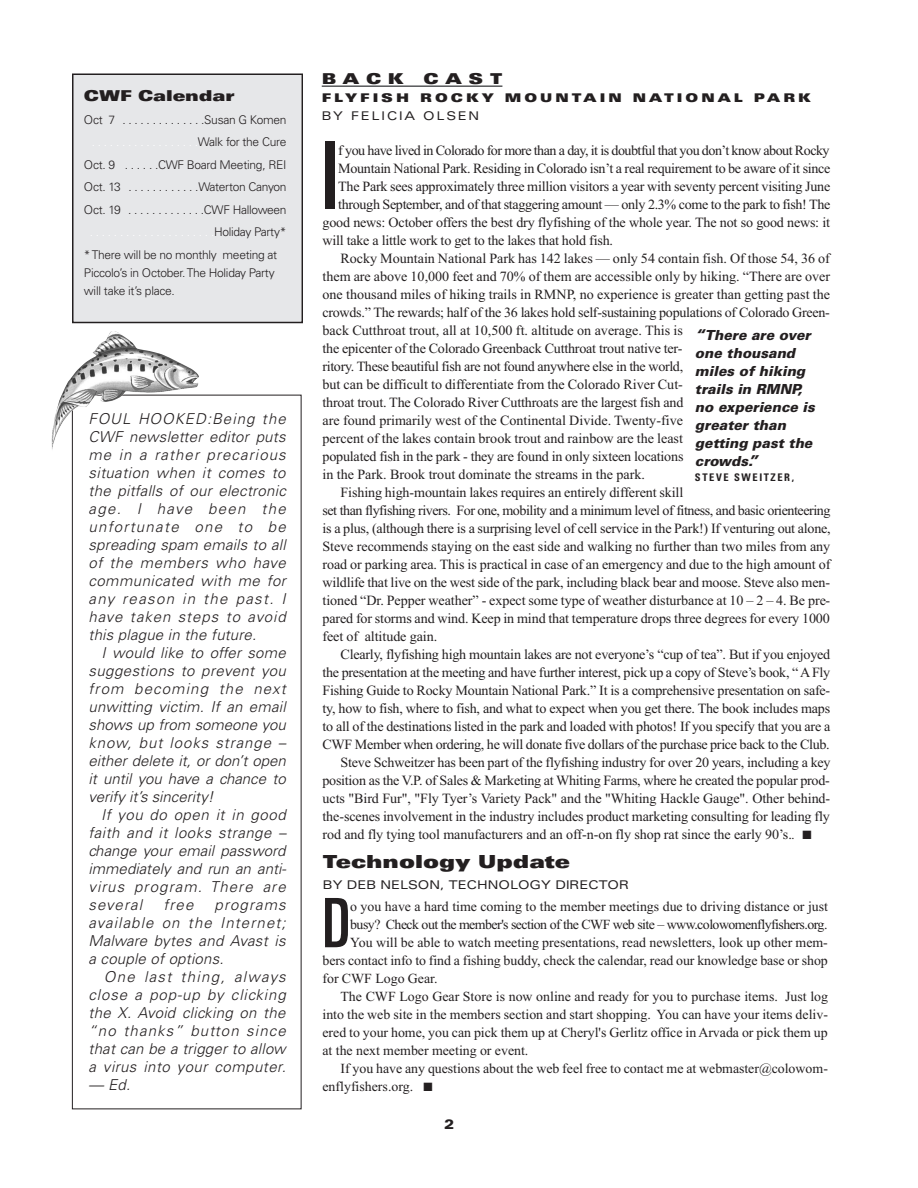
<style>
.page{position:relative;width:918px;height:1188px;background:#fff}
.page>*{position:absolute;margin:0;border:0;box-sizing:border-box;transform-origin:0 0}
.t1{font:ultra-condensed 93.9px "Univers";color:#231f20}
.t2{font:ultra-condensed 68.25px "Univers";color:#231f20}
.t3{font:900 expanded 18px "Univers";color:#231f20}
.t4{font:italic 300 15px/18px "Univers";letter-spacing:.015em;color:#231f20;text-align:justify}
.t5{font:900 expanded 15px "Univers";letter-spacing:-.005em;color:#231f20}
.t6{font:14.1px "Times New Roman";letter-spacing:-.015em;color:#231f20}
.t7{font:14.1px "Times New Roman";letter-spacing:-.035em;color:#231f20}
.t8{font:14.1px "Times New Roman";letter-spacing:-.04em;color:#231f20}
.t9{font:13.8px "Times New Roman";color:#231f20}
.t10{font:italic 900 13.8px/18px "Univers";color:#231f20}
.t11{font:13.8px "Times New Roman";letter-spacing:-.04em;color:#231f20}
.t12{font:900 expanded 13.5px "Univers";color:#231f20}
.t13{font:300 12px/22.5px "Univers";letter-spacing:-.025em;color:#231f20;text-align:justify}
.t14{font:900 expanded 12px "Univers";letter-spacing:.25em;color:#231f20}
.t15{font:expanded 12px "Univers";color:#231f20}
.t16{font:expanded 12px "Univers";letter-spacing:.15em;color:#231f20}
.t17{font:700 condensed 10.5px "Univers";letter-spacing:.15em;color:#231f20}
.s1{font-style:italic}
.s2{font-size:15px}
</style>
<div class="page">
<div style="left:74px;top:75px;width:228px;height:247px;background:#e6e7e9"></div>
<div style="left:72px;top:74px;width:231px;height:249px;border:2px solid #231f20"></div>
<div style="left:72px;top:395px;width:230px;height:714px;border:1px solid #231f20"></div>
<img style="left:51px;top:331px;width:148px;height:121px">
<hr style="left:322px;top:85px;width:180px;height:2px;background:#57585a">
<p class="t5" style="left:84px;top:87px;width:152px">CWF Calendar</p>
<p class="t13" style="left:84px;top:108px;width:204px">Oct 7 ..............SusanGKomen</p>
<p class="t13" style="left:84px;top:153px;width:204px">Oct. 9 . . . . . .CWF Board Meeting, REI Oct. 13 . . . . . . . . . . . .Waterton Canyon Oct. 19 . . . . . . . . . . . . .CWF Halloween</p>
<p class="t13" style="left:84px;top:246px;width:195px;line-height:18px;text-align:left">*There will be no monthly meeting at<br>Piccolo’s in October.The Holiday Party will take it’s place.</p>
<p class="t4" style="left:88px;top:410px;width:199px">FOUL HOOKED:Being the CWF newsletter editor puts me in a rather precarious situation when it comes to the pitfalls of our electronic age. I have been the unfortunate one to be spreading spam emails to all of the members who have communicated with me for any reason in the past. I have taken steps to avoid this plague in the future.</p>
<p class="t4" style="left:88px;top:644px;width:199px;text-indent:13px">I would like to offer some suggestions to prevent you from becoming the next unwitting victim. If an email shows up from someone you know, but looks strange – either delete it, or don’t open it until you have a chance to verify it’s sincerity!</p>
<p class="t4" style="left:88px;top:806px;width:200px;text-indent:13px">If you do open it in good faith and it looks strange – change your email password immediately and run an anti&shy;virus program. There are several</p>
<p class="t4" style="left:163px;top:896px;width:32px">free</p>
<p class="t4" style="left:88px;top:896px;width:199px;text-indent:126px">programs available on the Internet; Malware bytes and Avast is a couple of options.</p>
<p class="t4" style="left:88px;top:968px;width:199px;text-indent:15px">One last thing, always close a pop-up by clicking the X. Avoid clicking on the “no thanks” button since that can be a trigger to allow a virus into your computer.</p>
<p class="t4" style="left:89px;top:1076px;width:43px">— Ed.</p>
<p class="t5" style="left:322px;top:70px;width:84px">BACK</p>
<p class="t5" style="left:424px;top:70px;width:80px">CAST</p>
<p class="t14" style="left:322px;top:91px;width:491px">FLYFISH ROCKY MOUNTAIN NATIONAL PARK</p>
<p class="t16" style="left:322px;top:109px;width:159px">BY FELICIA OLSEN</p>
<h1 class="t1" style="left:322px;top:122px;width:17px">I</h1>
<p class="t8" style="left:338px;top:141px;width:493px">f you have lived in Colorado for more than a day, it is doubtful that you don’t know about Rocky</p>
<p class="t6" style="left:338px;top:159px;width:494px">Mountain National Park. Residing in Colorado isn’t a real requirement to be aware of it since</p>
<p class="t6" style="left:338px;top:177px;width:494px">The Park sees approximately three million visitors a year with seventy percent visiting June</p>
<p class="t6" style="left:338px;top:195px;width:494px">through September, and of that staggering amount — only 2.3% come to the park to fish! The</p>
<p class="t6" style="left:322px;top:213px;width:509px">good news: October offers the best dry flyfishing of the whole year. The not so good news: it</p>
<p class="t6" style="left:322px;top:231px;width:292px">will take a little work to get to the lakes that hold fish.</p>
<p class="t6" style="left:341px;top:249px;width:491px">Rocky Mountain National Park has 142 lakes — only 54 contain fish. Of those 54, 36 of</p>
<p class="t6" style="left:322px;top:267px;width:509px">them are above 10,000 feet and 70% of them are accessible only by hiking. “There are over</p>
<p class="t6" style="left:322px;top:285px;width:509px">one thousand miles of hiking trails in RMNP, no experience is greater than getting past the</p>
<p class="t6" style="left:322px;top:303px;width:509px">crowds.” The rewards; half of the 36 lakes hold self-sustaining populations of Colorado Green-</p>
<p class="t6" style="left:322px;top:321px;width:362px">back Cutthroat trout, all at 10,500 ft. altitude on average. This is</p>
<p class="t6" style="left:322px;top:339px;width:362px">the epicenter of the Colorado Greenback Cutthroat trout native ter-</p>
<p class="t6" style="left:322px;top:357px;width:362px">ritory. These beautiful fish are not found anywhere else in the world,</p>
<p class="t6" style="left:322px;top:375px;width:362px">but can be difficult to differentiate from the Colorado River Cut-</p>
<p class="t6" style="left:322px;top:393px;width:362px">throat trout. The Colorado River Cutthroats are the largest fish and</p>
<p class="t6" style="left:322px;top:411px;width:362px">are found primarily west of the Continental Divide. Twenty-five</p>
<p class="t6" style="left:322px;top:429px;width:362px">percent of the lakes contain brook trout and rainbow are the least</p>
<p class="t6" style="left:322px;top:447px;width:362px">populated fish in the park - they are found in only sixteen locations</p>
<p class="t6" style="left:322px;top:465px;width:324px">in the Park. Brook trout dominate the streams in the park.</p>
<p class="t6" style="left:341px;top:483px;width:344px">Fishing high-mountain lakes requires an entirely different skill</p>
<p class="t7" style="left:322px;top:501px;width:509px">set than flyfishing rivers. For one, mobility and a minimum level of fitness, and basic orienteering</p>
<p class="t6" style="left:322px;top:519px;width:510px">is a plus, (although there is a surprising level of cell service in the Park!) If venturing out alone,</p>
<p class="t6" style="left:322px;top:537px;width:509px">Steve recommends staying on the east side and walking no further than two miles from any</p>
<p class="t6" style="left:322px;top:555px;width:509px">road or parking area. This is practical in case of an emergency and due to the high amount of</p>
<p class="t6" style="left:322px;top:573px;width:509px">wildlife that live on the west side of the park, including black bear and moose. Steve also men-</p>
<p class="t6" style="left:322px;top:591px;width:509px">tioned “Dr. Pepper weather” - expect some type of weather disturbance at 10 – 2 – 4. Be pre-</p>
<p class="t6" style="left:322px;top:609px;width:509px">pared for storms and wind. Keep in mind that temperature drops three degrees for every 1000</p>
<p class="t6" style="left:322px;top:627px;width:116px">feet of altitude gain.</p>
<p class="t6" style="left:341px;top:645px;width:491px">Clearly, flyfishing high mountain lakes are not everyone’s “cup of tea”. But if you enjoyed</p>
<p class="t6" style="left:323px;top:663px;width:509px">the presentation at the meeting and have further interest, pick up a copy of Steve’s book, “AFly</p>
<p class="t6" style="left:323px;top:681px;width:509px">Fishing Guide to Rocky Mountain National Park.” It is a comprehensive presentation on safe-</p>
<p class="t6" style="left:323px;top:699px;width:509px">ty, how to fish, where to fish, and what to expect when you get there. The book includes maps</p>
<p class="t6" style="left:323px;top:717px;width:509px">to all of the destinations listed in the park and loaded with photos! If you specify that you are a</p>
<p class="t6" style="left:323px;top:735px;width:509px">CWF Member when ordering, he will donate five dollars of the purchase price back to the Club.</p>
<p class="t6" style="left:341px;top:753px;width:492px">Steve Schweitzer has been part of the flyfishing industry for over 20 years, including a key</p>
<p class="t6" style="left:323px;top:771px;width:509px">position as the V.P. of Sales &amp; Marketing at Whiting Farms, where he created the popular prod-</p>
<p class="t6" style="left:323px;top:789px;width:509px">ucts "Bird Fur", "Fly Tyer’s Variety Pack" and the "Whiting Hackle Gauge". Other behind-</p>
<p class="t6" style="left:323px;top:807px;width:509px">the-scenes involvement in the industry includes product marketing consulting for leading fly</p>
<p class="t6" style="left:323px;top:825px;width:490px">rod and fly tying tool manufacturers and an off-n-on fly shop rat since the early 90’s.<span class="s1">.</span> ■</p>
<p class="t10" style="left:695px;top:326px;width:121px"><span class="s2">“</span>There are over one thousand miles of hiking trails in RMNP, no experience is greater than getting past the crowds<span class="s2">.”</span></p>
<p class="t17" style="left:695px;top:471px;width:101px">STEVE SWEITZER,</p>
<p class="t3" style="left:323px;top:851px;width:248px">Technology Update</p>
<p class="t15" style="left:323px;top:878px;width:307px">BY DEB NELSON, TECHNOLOGY DIRECTOR</p>
<h2 class="t2" style="left:322px;top:884px;width:29px">D</h2>
<p class="t9" style="left:350px;top:897px;width:479px">o you have a hard time coming to the member meetings due to driving distance or just</p>
<p class="t11" style="left:350px;top:915px;width:479px">busy? Check out the member's section of the CWF web site – www.colowomenflyfishers.org.</p>
<p class="t9" style="left:350px;top:933px;width:479px">You will be able to watch meeting presentations, read newsletters, look up other mem-</p>
<p class="t9" style="left:322px;top:951px;width:507px">bers contact info to find a fishing buddy, check the calendar, read our knowledge base or shop</p>
<p class="t9" style="left:322px;top:969px;width:117px">for CWF Logo Gear.</p>
<p class="t9" style="left:340px;top:987px;width:489px">The CWF Logo Gear Store is now online and ready for you to purchase items. Just log</p>
<p class="t9" style="left:322px;top:1005px;width:507px">into the web site in the members section and start shopping. You can have your items deliv-</p>
<p class="t9" style="left:322px;top:1023px;width:507px">ered to your home, you can pick them up at Cheryl's Gerlitz office in Arvada or pick them up</p>
<p class="t9" style="left:322px;top:1041px;width:207px">at the next member meeting or event.</p>
<p class="t9" style="left:340px;top:1059px;width:489px">If you have any questions about the web feel free to contact me at webmaster@colowom-</p>
<p class="t9" style="left:323px;top:1077px;width:112px">enflyfishers.org. ■</p>
<p class="t12" style="left:444px;top:1116px;width:11px">2</p>
</div>
